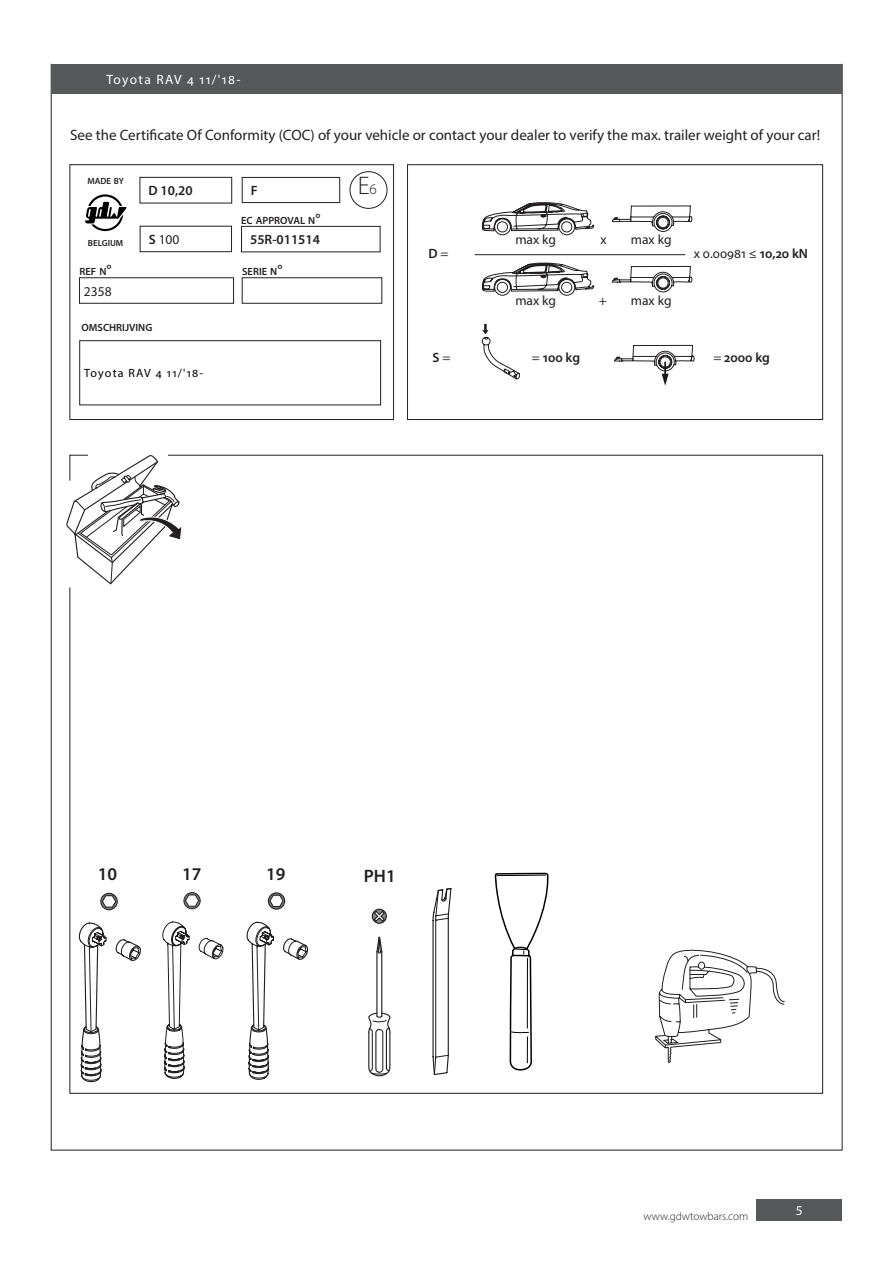
<style>
.page{position:relative;width:893px;height:1263px;background:#fff}
.page>*{position:absolute;margin:0;border:0;box-sizing:border-box;transform-origin:0 0}
.t1{font:300 25.5px "Myriad Pro";color:#231f20}
.t2{font:600 18px "Myriad Pro";color:#231f20}
.t3{font:15px "Myriad Pro";color:#231f20}
.t4{font:13.5px "Myriad Pro";color:#231f20}
.t5{font:600 13.5px "Myriad Pro";color:#231f20}
.Tussentitel_Links{font:13.5px "Myriad Pro";letter-spacing:.1em;color:#fff}
.t6{font:13.5px "Myriad Pro";color:#fff}
.t7{font:12px "Myriad Pro";letter-spacing:.1em;color:#000}
.t8{font:300 11.25px "Myriad Pro";color:#231f20}
.t9{font:600 10.5px "Myriad Pro";color:#231f20}
.t10{font:600 8.85px "Myriad Pro";color:#231f20}
.s1{font-size:15px}
.s2{font-weight:600}
.s3{font-weight:400}
</style>
<div class="page">
<div style="left:757px;top:1199px;width:85px;height:21px;background:#57585a"></div>
<div style="left:80px;top:340px;width:301px;height:65px;border:1px solid #231f20"></div>
<div style="left:70px;top:164px;width:324px;height:256px;border:1px solid #231f20"></div>
<svg style="left:69px;top:455px;width:754px;height:639px"></svg>
<div style="left:407px;top:164px;width:416px;height:256px;border:1px solid #231f20"></div>
<div style="left:140px;top:177px;width:92px;height:26px;border:1px solid #231f20"></div>
<div style="left:241px;top:226px;width:139px;height:26px;border:1px solid #231f20"></div>
<div style="left:140px;top:226px;width:92px;height:26px;border:1px solid #231f20"></div>
<div style="left:242px;top:177px;width:98px;height:26px;border:1px solid #231f20"></div>
<svg style="left:85px;top:194px;width:42px;height:37px"></svg>
<svg style="left:482px;top:324px;width:38px;height:55px"></svg>
<hr style="left:475px;top:254px;width:210px;height:1px;background:#231f20">
<svg style="left:66px;top:455px;width:117px;height:130px"></svg>
<svg style="left:482px;top:202px;width:112px;height:34px"></svg>
<svg style="left:482px;top:263px;width:112px;height:33px"></svg>
<svg style="left:612px;top:206px;width:80px;height:26px"></svg>
<svg style="left:612px;top:266px;width:80px;height:27px"></svg>
<div style="left:51px;top:64px;width:791px;height:30px;background:#57585a"></div>
<svg style="left:349px;top:174px;width:37px;height:32px"></svg>
<div style="left:350px;top:172px;width:37px;height:36px;background:#fff;border-radius:50%"></div>
<div style="left:350px;top:171px;width:37px;height:38px;border:1px solid #231f20;border-radius:50%"></div>
<svg style="left:614px;top:345px;width:81px;height:41px"></svg>
<div style="left:100px;top:893px;width:18px;height:17px;border:1px solid #231f20;border-radius:50%"></div>
<svg style="left:78px;top:922px;width:64px;height:161px"></svg>
<svg style="left:101px;top:895px;width:16px;height:14px"></svg>
<div style="left:184px;top:893px;width:16px;height:16px;background:#2f2b2c;border-radius:50%"></div>
<div style="left:184px;top:892px;width:17px;height:17px;border:1px solid #231f20;border-radius:50%"></div>
<svg style="left:162px;top:921px;width:62px;height:158px"></svg>
<svg style="left:185px;top:894px;width:14px;height:13px"></svg>
<div style="left:268px;top:892px;width:17px;height:18px;border:1px solid #231f20;border-radius:50%"></div>
<svg style="left:246px;top:921px;width:63px;height:159px"></svg>
<svg style="left:269px;top:894px;width:15px;height:14px"></svg>
<div style="left:372px;top:909px;width:14px;height:14px;background:#676767;border-radius:50%"></div>
<div style="left:372px;top:909px;width:15px;height:15px;border:1px solid #1c1c1c;border-radius:50%"></div>
<svg style="left:373px;top:910px;width:12px;height:12px"></svg>
<svg style="left:368px;top:936px;width:23px;height:141px"></svg>
<svg style="left:432px;top:887px;width:20px;height:189px"></svg>
<svg style="left:655px;top:941px;width:130px;height:122px"></svg>
<svg style="left:494px;top:784px;width:55px;height:287px"></svg>
<p class="Tussentitel_Links" style="left:106px;top:71px;width:136px">Toyota RAV 4 11/'18-</p>
<p class="t3" style="left:70px;top:126px;width:752px">See the Certificate Of Conformity (COC) of your vehicle or contact your dealer to verify the max. trailer weight of your car!</p>
<p class="t10" style="left:88px;top:176px;width:38px">MADE BY</p>
<p class="t10" style="left:88px;top:238px;width:37px">BELGIUM</p>
<p class="t5" style="left:149px;top:182px;width:46px">D 10,20</p>
<p class="t1" style="left:358px;top:170px;width:21px">E<span class="s1">6</span></p>
<p class="t5" style="left:251px;top:182px;width:8px">F</p>
<p class="t5" style="left:360px;top:182px;width:16px">e6</p>
<p class="t9" style="left:241px;top:213px;width:81px">EC APPROVAL N<span class="s1">°</span></p>
<p class="t4" style="left:149px;top:231px;width:32px"><span class="s2">S</span> 100</p>
<p class="t5" style="left:250px;top:231px;width:71px">55R-011514</p>
<p class="t9" style="left:80px;top:265px;width:34px">REF N<span class="s1">°</span></p>
<p class="t9" style="left:242px;top:265px;width:42px">SERIE N<span class="s1">°</span></p>
<p class="t4" style="left:84px;top:283px;width:29px">2358</p>
<p class="t9" style="left:82px;top:321px;width:72px">OMSCHRIJVING</p>
<p class="t7" style="left:84px;top:366px;width:121px">Toyota RAV 4 11/'18-</p>
<p class="t5" style="left:429px;top:245px;width:22px">D <span class="s3">=</span></p>
<p class="t4" style="left:515px;top:231px;width:42px">max kg</p>
<p class="t4" style="left:601px;top:231px;width:8px">x</p>
<p class="t4" style="left:631px;top:231px;width:42px">max kg</p>
<p class="t4" style="left:515px;top:292px;width:42px">max kg</p>
<p class="t4" style="left:599px;top:292px;width:10px">+</p>
<p class="t4" style="left:631px;top:292px;width:42px">max kg</p>
<p class="t4" style="left:694px;top:245px;width:116px">x 0.00981 ≤ <span class="s2">10,20 kN</span></p>
<p class="t5" style="left:433px;top:349px;width:19px">S <span class="s3">=</span></p>
<p class="t5" style="left:532px;top:349px;width:50px"><span class="s3">=</span> 100 kg</p>
<p class="t5" style="left:713px;top:349px;width:58px"><span class="s3">=</span> 2000 kg</p>
<p class="t2" style="left:98px;top:863px;width:21px">10</p>
<p class="t2" style="left:182px;top:863px;width:21px">17</p>
<p class="t2" style="left:266px;top:863px;width:21px">19</p>
<p class="t2" style="left:364px;top:865px;width:33px">PH 1</p>
<p class="t8" style="left:644px;top:1210px;width:106px">www.gdwtowbars.com</p>
<p class="t6" style="left:796px;top:1202px;width:8px">5</p>
</div>
